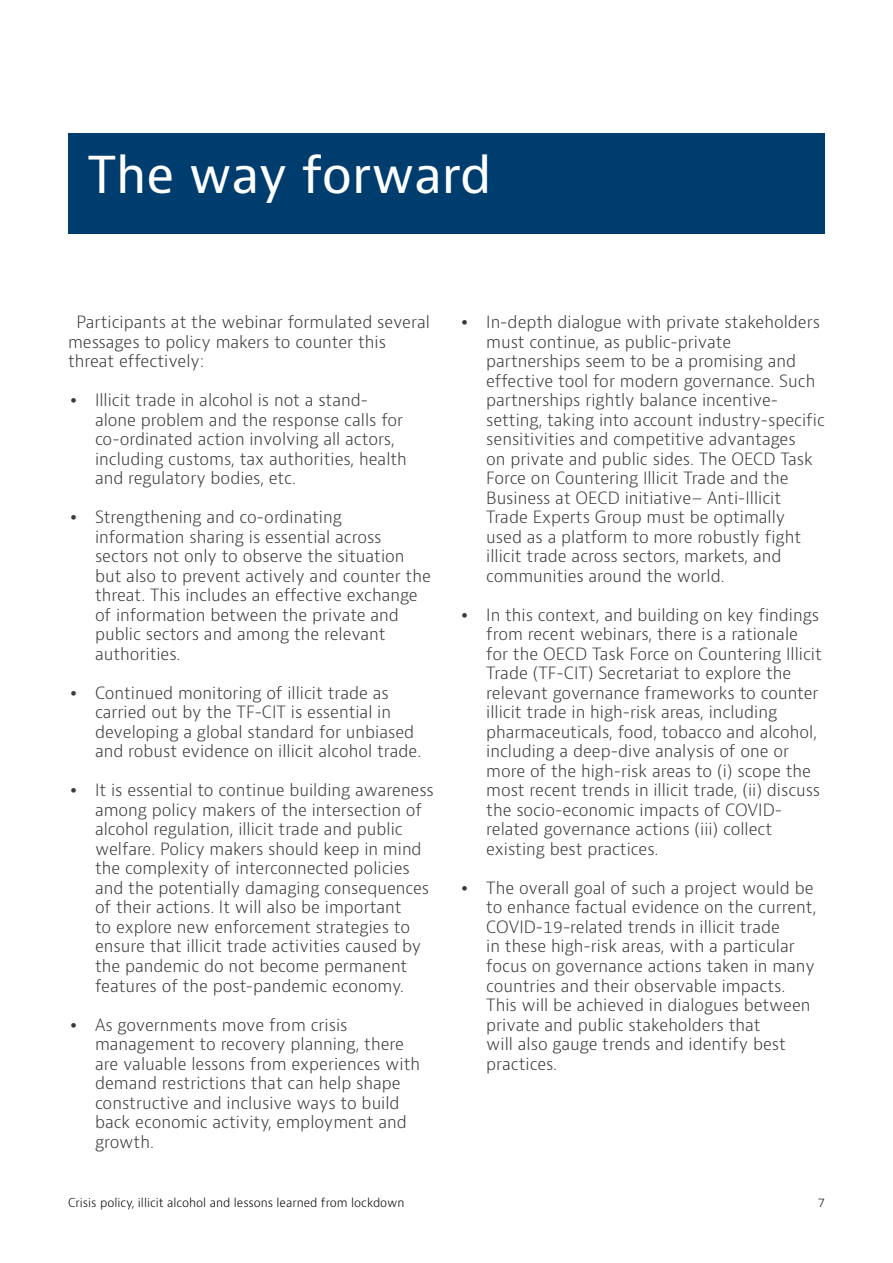
<style>
.page{position:relative;width:893px;height:1263px;background:#fff}
.page>*{position:absolute;margin:0;border:0;box-sizing:border-box;transform-origin:0 0}
.t1{font:49.5px "OECD Bernini";letter-spacing:-.005em;color:#fff}
.t2{font:300 16.5px/19.5px "OECD Bernini";color:#3a3a39}
.t3{font:300 12px "OECD Bernini";color:#000}
.s1{font-family:"Algerian";font-weight:400}
</style>
<div class="page">
<div style="left:68px;top:133px;width:757px;height:101px;background:#003d6f"></div>
<h1 class="t1" style="left:87px;top:142px;width:405px">The way forward</h1>
<p class="t2" style="left:68px;top:313px;width:363px;text-indent:8px">Participants at the webinar formulated several messages to policy makers to counter this threat effectively:</p>
<p class="t2" style="left:95px;top:391px;width:313px;text-indent:-27px"><span class="s1">•</span> Illicit trade in alcohol is not a stand&shy;alone problem and the response calls for co-ordinated action involving all actors, including customs, tax authorities, health and regulatory bodies, etc.</p>
<p class="t2" style="left:95px;top:508px;width:337px;text-indent:-27px"><span class="s1">•</span> Strengthening and co-ordinating information sharing is essential across sectors not only to observe the situation but also to prevent actively and counter the threat. This includes an effective exchange of information between the private and public sectors and among the relevant authorities.</p>
<p class="t2" style="left:95px;top:683px;width:328px;text-indent:-27px"><span class="s1">•</span> Continued monitoring of illicit trade as carried out by the TF-CIT is essential in developing a global standard for unbiased and robust evidence on illicit alcohol trade.</p>
<p class="t2" style="left:95px;top:781px;width:340px;text-indent:-27px"><span class="s1">•</span> It is essential to continue building awareness among policy makers of the intersection of alcohol regulation, illicit trade and public welfare. Policy makers should keep in mind the complexity of interconnected policies and the potentially damaging consequences of their actions. It will also be important<br>to explore new enforcement strategies to ensure that illicit trade activities caused by the pandemic do not become permanent features of the post-pandemic economy.</p>
<p class="t2" style="left:95px;top:1015px;width:327px;text-indent:-27px"><span class="s1">•</span> As governments move from crisis management to recovery planning, there are valuable lessons from experiences with demand restrictions that can help shape constructive and inclusive ways to build back economic activity, employment and growth.</p>
<p class="t2" style="left:486px;top:313px;width:340px;text-indent:-27px"><span class="s1">•</span> In-depth dialogue with private stakeholders must continue, as public-private partnerships seem to be a promising and effective tool for modern governance. Such partnerships rightly balance incentive&shy;setting, taking into account industry-specific sensitivities and competitive advantages<br>on private and public sides. The OECD Task Force on Countering Illicit Trade and the Business at OECD initiative– Anti-Illicit Trade Experts Group must be optimally used as a platform to more robustly fight illicit trade across sectors, markets, and communities around the world.</p>
<p class="t2" style="left:486px;top:605px;width:337px;text-indent:-27px"><span class="s1">•</span> In this context, and building on key findings from recent webinars, there is a rationale for the OECD Task Force on Countering Illicit Trade (TF-CIT) Secretariat to explore the relevant governance frameworks to counter illicit trade in high-risk areas, including pharmaceuticals, food, tobacco and alcohol, including a deep-dive analysis of one or more of the high-risk areas to (i) scope the most recent trends in illicit trade, (ii) discuss the socio-economic impacts of COVID&shy;related governance actions (iii) collect existing best practices.</p>
<p class="t2" style="left:486px;top:878px;width:332px;text-indent:-27px"><span class="s1">•</span> The overall goal of such a project would be to enhance factual evidence on the current, COVID-19-related trends in illicit trade<br>in these high-risk areas, with a particular focus on governance actions taken in many countries and their observable impacts.<br>This will be achieved in dialogues between private and public stakeholders that<br>will also gauge trends and identify best practices.</p>
<p class="t3" style="left:68px;top:1194px;width:338px">Crisis policy, illicit alcohol and lessons learned from lockdown</p>
<p class="t3" style="left:818px;top:1194px;width:9px">7</p>
</div>
